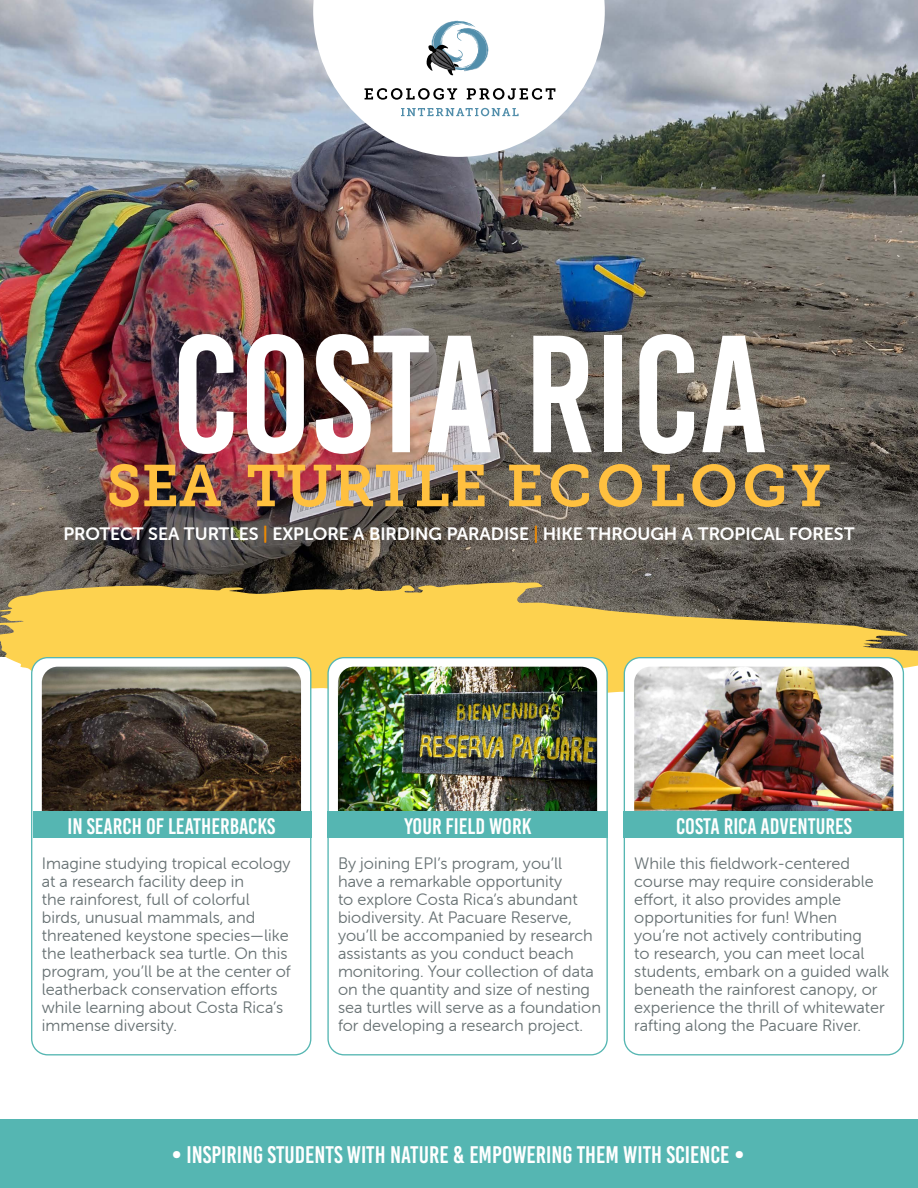
<style>
.page{position:relative;width:918px;height:1188px;background:#fff}
.page>*{position:absolute;margin:0;border:0;box-sizing:border-box;transform-origin:0 0}
.t1{font:166.5px "Bebas Kai";color:#fff}
.t2{font:58.5px "Museo Slab 700";color:#ffc03f}
.t3{font:24px "Bebas Kai";color:#fff}
.t4{font:22.5px "Bebas Kai";color:#fff}
.t5{font:18px "Museo Sans Rounded 700";color:#fff}
.t6{font:16.5px/18px "Museo Sans Rounded 300";color:#677173}
.s1{color:#ef8a00}
</style>
<div class="page">
<img style="left:0;top:0;width:918px;height:582px">
<svg style="left:313px;top:0;width:292px;height:157px"></svg>
<svg style="left:426px;top:20px;width:63px;height:56px"></svg>
<svg style="left:365px;top:88px;width:92px;height:12px"></svg>
<svg style="left:467px;top:88px;width:88px;height:12px"></svg>
<svg style="left:401px;top:108px;width:118px;height:8px"></svg>
<svg style="left:0;top:582px;width:918px;height:112px;background:#d1b151"></svg>
<div style="left:0;top:1119px;width:918px;height:69px;background:#55b6b2"></div>
<div style="left:32px;top:658px;width:279px;height:397px;background:#fff;border-radius:16px"></div>
<div style="left:31px;top:657px;width:280px;height:398px;border:1px solid #55b6b2;border-radius:16px"></div>
<div style="left:328px;top:658px;width:279px;height:397px;background:#fff;border-radius:16px"></div>
<div style="left:327px;top:657px;width:281px;height:398px;border:1px solid #55b6b2;border-radius:16px"></div>
<div style="left:624px;top:658px;width:279px;height:397px;background:#fff;border-radius:16px"></div>
<div style="left:624px;top:657px;width:280px;height:398px;border:1px solid #55b6b2;border-radius:16px"></div>
<img style="left:42px;top:667px;width:259px;height:144px">
<img style="left:338px;top:667px;width:259px;height:144px">
<img style="left:634px;top:667px;width:259px;height:144px">
<div style="left:327px;top:811px;width:281px;height:27px;background:#55b6b2"></div>
<div style="left:33px;top:811px;width:278px;height:27px;background:#55b6b2"></div>
<div style="left:624px;top:811px;width:280px;height:27px;background:#55b6b2"></div>
<h1 class="t1" style="left:171px;top:305px;width:599px">COSTA RICA</h1>
<h2 class="t2" style="left:107px;top:453px;width:725px">SEA TURTLE ECOLOGY</h2>
<p class="t5" style="left:63px;top:524px;width:793px">PROTECT SEA TURTLES <span class="s1">|</span> EXPLORE A BIRDING PARADISE <span class="s1">|</span> HIKE THROUGH A TROPICAL FOREST</p>
<h3 class="t4" style="left:68px;top:814px;width:209px">IN SEARCH OF LEATHERBACKS</h3>
<h3 class="t4" style="left:404px;top:814px;width:129px">YOUR FIELD WORK</h3>
<h3 class="t4" style="left:676px;top:814px;width:177px">COSTA RICA ADVENTURES</h3>
<p class="t6" style="left:42px;top:855px;width:251px">Imagine studying tropical ecology at a research facility deep in<br>the rainforest, full of colorful birds, unusual mammals, and threatened keystone species—like the leatherback sea turtle. On this program, you’ll be at the center of leatherback conservation efforts while learning about Costa Rica’s immense diversity.</p>
<p class="t6" style="left:338px;top:855px;width:265px">By joining EPI’s program, you’ll<br>have a remarkable opportunity<br>to explore Costa Rica’s abundant biodiversity. At Pacuare Reserve, you’ll be accompanied by research assistants as you conduct beach monitoring. Your collection of data on the quantity and size of nesting sea turtles will serve as a foundation for developing a research project.</p>
<p class="t6" style="left:634px;top:855px;width:256px">While this fieldwork-centered course may require considerable effort, it also provides ample opportunities for fun! When<br>you’re not actively contributing<br>to research, you can meet local students, embark on a guided walk beneath the rainforest canopy, or experience the thrill of whitewater rafting along the Pacuare River.</p>
<h3 class="t3" style="left:172px;top:1141px;width:575px">• INSPIRING STUDENTS WITH NATURE &amp; EMPOWERING THEM WITH SCIENCE •</h3>
</div>
